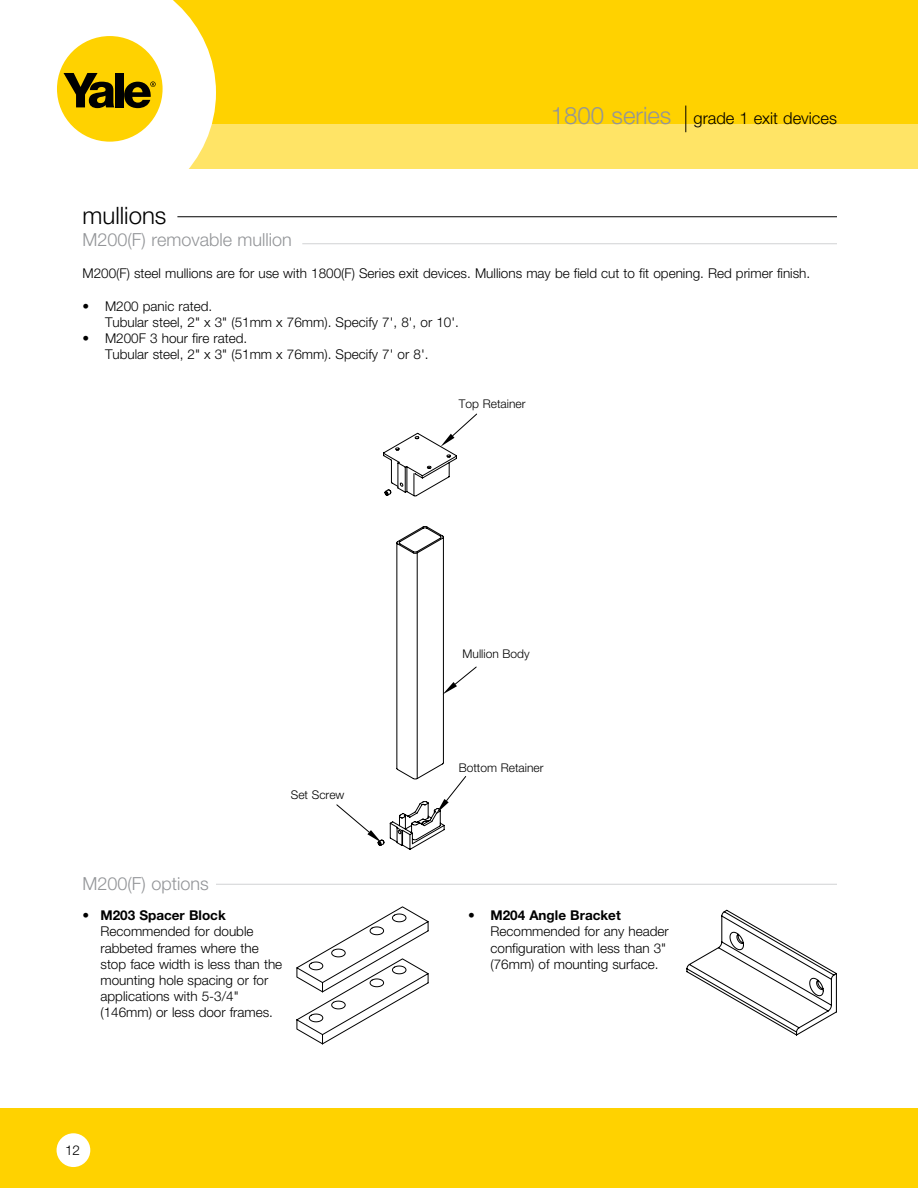
<style>
.page{position:relative;width:918px;height:1188px;background:#fff}
.page>*{position:absolute;margin:0;border:0;box-sizing:border-box;transform-origin:0 0}
.t1{font:300 24px "Helvetica Neue";color:#000}
.t2{font:300 18px "Helvetica Neue";color:#939598}
.t3{font:300 16.5px "Helvetica Neue";color:#000}
.t4{font:300 13.5px/16.2px "Helvetica Neue";color:#000}
.t5{font:700 13.5px "Helvetica Neue";color:#000}
.t6{font:300 12px "Helvetica Neue";color:#000}
.s1{font-size:24px;color:#939598}
</style>
<div class="page">
<div style="left:142px;top:0;width:776px;height:132px;background:#ffd200"></div>
<div style="left:128px;top:125px;width:790px;height:44px;background:#ffe466"></div>
<svg style="left:57px;top:0;width:159px;height:218px"></svg>
<div style="left:57px;top:36px;width:106px;height:106px;background:#ffd200;border-radius:50%"></div>
<svg style="left:64px;top:73px;width:50px;height:35px"></svg>
<div style="left:115px;top:73px;width:8px;height:34px;background:#000"></div>
<svg style="left:124px;top:81px;width:32px;height:27px"></svg>
<div style="left:0;top:1109px;width:918px;height:79px;background:#ffd200"></div>
<div style="left:57px;top:1133px;width:33px;height:34px;background:#fff;border-radius:50%"></div>
<svg style="left:685px;top:106px;width:1px;height:26px"></svg>
<svg style="left:336px;top:414px;width:141px;height:436px"></svg>
<hr style="left:177px;top:216px;width:660px;height:1px;background:#000">
<hr style="left:302px;top:243px;width:535px;height:1px;background:#d1d3d4">
<hr style="left:216px;top:884px;width:621px;height:1px;background:#d1d3d4">
<svg style="left:296px;top:906px;width:133px;height:138px"></svg>
<svg style="left:686px;top:910px;width:151px;height:125px"></svg>
<p class="t3" style="left:551px;top:109px;width:288px"><span class="s1">1800 series</span> grade 1 exit devices</p>
<h1 class="t1" style="left:82px;top:201px;width:85px">mullions</h1>
<h2 class="t2" style="left:82px;top:229px;width:211px">M200(F) removable mullion</h2>
<p class="t4" style="left:82px;top:265px;width:727px">M200(F) steel mullions are for use with 1800(F) Series exit devices. Mullions may be field cut to fit opening. Red primer finish.</p>
<p class="t4" style="left:105px;top:298px;width:353px;text-indent:-23px">• M200 panic rated.<br>Tubular steel, 2" x 3" (51mm x 76mm). Specify 7', 8', or 10'.</p>
<p class="t4" style="left:105px;top:330px;width:322px;text-indent:-23px">• M200F 3 hour fire rated.<br>Tubular steel, 2" x 3" (51mm x 76mm). Specify 7' or 8'.</p>
<p class="t6" style="left:459px;top:396px;width:68px">Top Retainer</p>
<p class="t6" style="left:463px;top:646px;width:69px">Mullion Body</p>
<p class="t6" style="left:291px;top:787px;width:55px">Set Screw</p>
<h2 class="t2" style="left:82px;top:872px;width:128px">M200(F) options</h2>
<p class="t5" style="left:82px;top:907px;width:145px">• M203 Spacer Block</p>
<p class="t4" style="left:101px;top:923px;width:183px">Recommended for double rabbeted frames where the stop face width is less than the mounting hole spacing or for applications with 5-3/4" (146mm) or less door frames.</p>
<p class="t4" style="left:65px;top:1142px;width:17px">12</p>
<p class="t6" style="left:459px;top:760px;width:86px">Bottom Retainer</p>
<p class="t5" style="left:468px;top:907px;width:154px">• M204 Angle Bracket</p>
<p class="t4" style="left:491px;top:923px;width:180px">Recommended for any header configuration with less than 3" (76mm) of mounting surface.</p>
</div>
